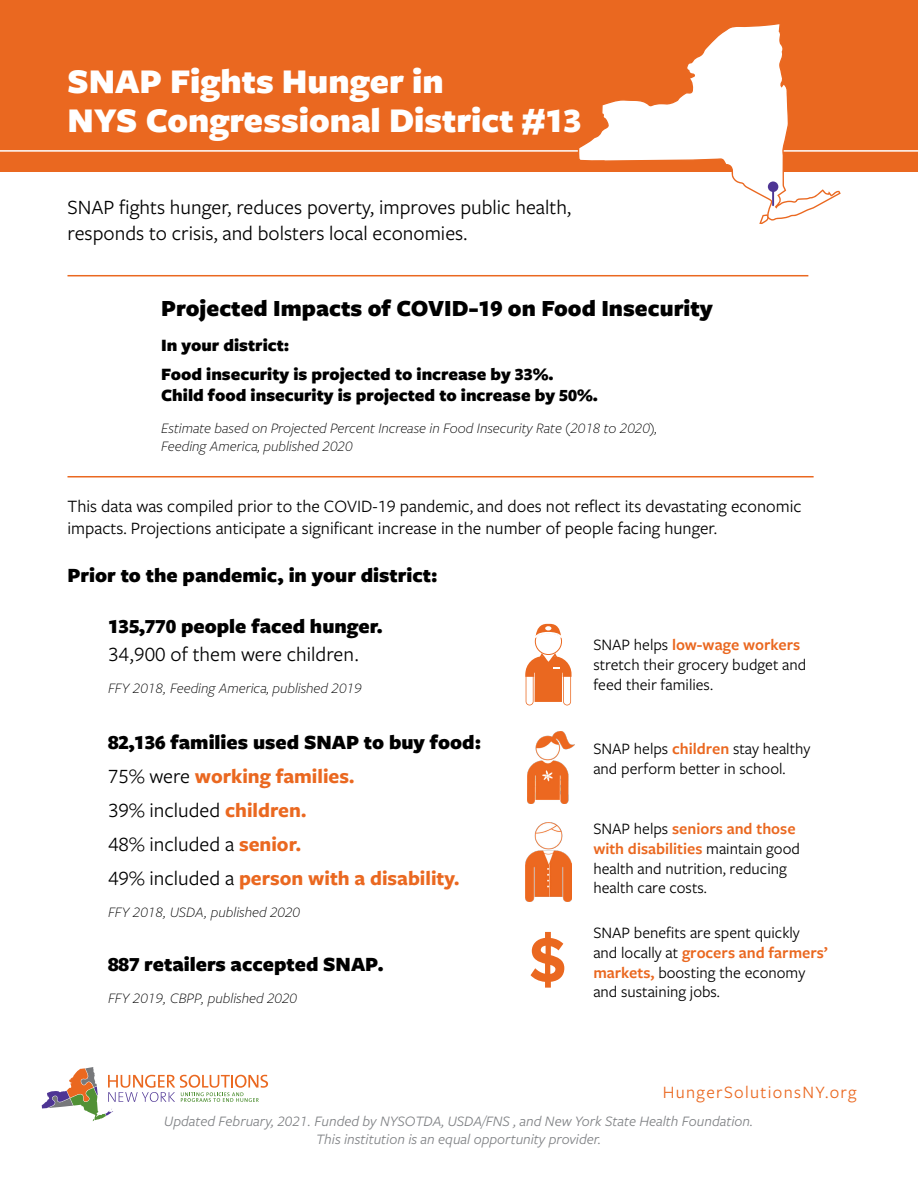
<style>
.page{position:relative;width:918px;height:1188px;background:#fff}
.page>*{position:absolute;margin:0;border:0;box-sizing:border-box;transform-origin:0 0}
.t1{font:900 36px/39px "Freight Sans Pro";color:#fff}
.t2{font:900 24px "Freight Sans Pro";color:#000}
.t3{font:21px/25.2px "Freight Sans Pro";color:#000}
.t4{font:900 21px "Freight Sans Pro";color:#000}
.t5{font:700 21px/34.2px "Freight Sans Pro";color:#ea6820}
.t6{font:18px/21.6px "Freight Sans Pro";color:#000}
.t7{font:900 18px/28.3px "Freight Sans Pro";color:#000}
.t8{font:18px "Freight Sans Pro";letter-spacing:.075em;color:#ea6820}
.t9{font:16.5px/19.8px "Freight Sans Pro";color:#000}
.t10{font:italic 300 15px/18px "Freight Sans Pro";color:#000}
.t11{font:italic 15px/18px "Freight Sans Pro";color:#808285;text-align:center}
.s1{font-weight:400;color:#000}
.s2{font-weight:600;color:#ea6820}
</style>
<div class="page">
<div style="left:0;top:0;width:918px;height:172px;background:#ea6820"></div>
<img style="left:527px;top:732px;width:47px;height:71px">
<img style="left:526px;top:823px;width:46px;height:79px">
<svg style="left:42px;top:1067px;width:226px;height:54px"></svg>
<hr style="left:0;top:150px;width:918px;height:2px;background:#fff">
<svg style="left:759px;top:221px;width:8px;height:3px"></svg>
<svg style="left:578px;top:24px;width:263px;height:197px;fill:#fff"></svg>
<div style="left:535px;top:628px;width:27px;height:27px;border:1px solid #ea6820;border-radius:50%"></div>
<svg style="left:535px;top:624px;width:27px;height:14px"></svg>
<svg style="left:525px;top:653px;width:47px;height:52px"></svg>
<hr style="left:68px;top:275px;width:740px;height:1px;background:#ea6820">
<hr style="left:68px;top:476px;width:746px;height:1px;background:#ea6820">
<svg style="left:531px;top:932px;width:33px;height:56px"></svg>
<svg style="left:772px;top:192px;width:2px;height:13px"></svg>
<div style="left:768px;top:181px;width:10px;height:11px;background:#4e3594;border-radius:50%"></div>
<h1 class="t1" style="left:68px;top:61px;width:516px">SNAP Fights Hunger in<br>NYS Congressional District #13</h1>
<p class="t3" style="left:68px;top:194px;width:505px">SNAP fights hunger, reduces poverty, improves public health, responds to crisis, and bolsters local economies.</p>
<h2 class="t2" style="left:161px;top:292px;width:553px">Projected Impacts of COVID-19 on Food Insecurity</h2>
<p class="t7" style="left:161px;top:331px;width:394px">In your district:<br>Food insecurity is projected to increase by 33%.</p>
<p class="t7" style="left:161px;top:381px;width:438px">Child food insecurity is projected to increase by 50%.</p>
<p class="t10" style="left:161px;top:418px;width:498px">Estimate based on Projected Percent Increase in Food Insecurity Rate (2018 to 2020),<br>Feeding America, published 2020</p>
<p class="t6" style="left:68px;top:495px;width:736px">This data was compiled prior to the COVID-19 pandemic, and does not reflect its devastating economic impacts. Projections anticipate a significant increase in the number of people facing hunger.</p>
<p class="t4" style="left:68px;top:560px;width:372px">Prior to the pandemic, in your district:</p>
<p class="t4" style="left:108px;top:611px;width:276px">135,770 people faced hunger.</p>
<p class="t3" style="left:108px;top:641px;width:253px">34,900 of them were children.</p>
<p class="t10" style="left:108px;top:679px;width:255px">FFY 2018, Feeding America, published 2019</p>
<p class="t4" style="left:108px;top:727px;width:375px">82,136 families used SNAP to buy food:</p>
<p class="t5" style="left:108px;top:758px;width:353px"><span class="s1">75% were</span> working families.<br><span class="s1">39% included</span> children.<br><span class="s1">48% included a</span> senior.<br><span class="s1">49% included a</span> person with a disability.</p>
<p class="t10" style="left:108px;top:902px;width:194px">FFY 2018, USDA, published 2020</p>
<p class="t4" style="left:108px;top:950px;width:277px">887 retailers accepted SNAP.</p>
<p class="t10" style="left:108px;top:988px;width:191px">FFY 2019, CBPP, published 2020</p>
<p class="t9" style="left:593px;top:634px;width:214px">SNAP helps <span class="s2">low-wage workers </span>stretch their grocery budget and feed their families.</p>
<p class="t9" style="left:593px;top:738px;width:219px">SNAP helps <span class="s2">children</span> stay healthy and perform better in school.</p>
<p class="t9" style="left:593px;top:818px;width:208px">SNAP helps <span class="s2">seniors and those with disabilities</span> maintain good health and nutrition, reducing health care costs.</p>
<p class="t9" style="left:593px;top:922px;width:236px">SNAP benefits are spent quickly and locally at <span class="s2">grocers and farmers’ markets,</span> boosting the economy and sustaining jobs.</p>
<p class="t8" style="left:663px;top:1080px;width:195px">HungerSolutionsNY.org</p>
<p class="t11" style="left:164px;top:1112px;width:590px">Updated February, 2021. Funded by NYSOTDA, USDA/FNS , and New York State Health Foundation.<br>This institution is an equal opportunity provider.</p>
</div>
